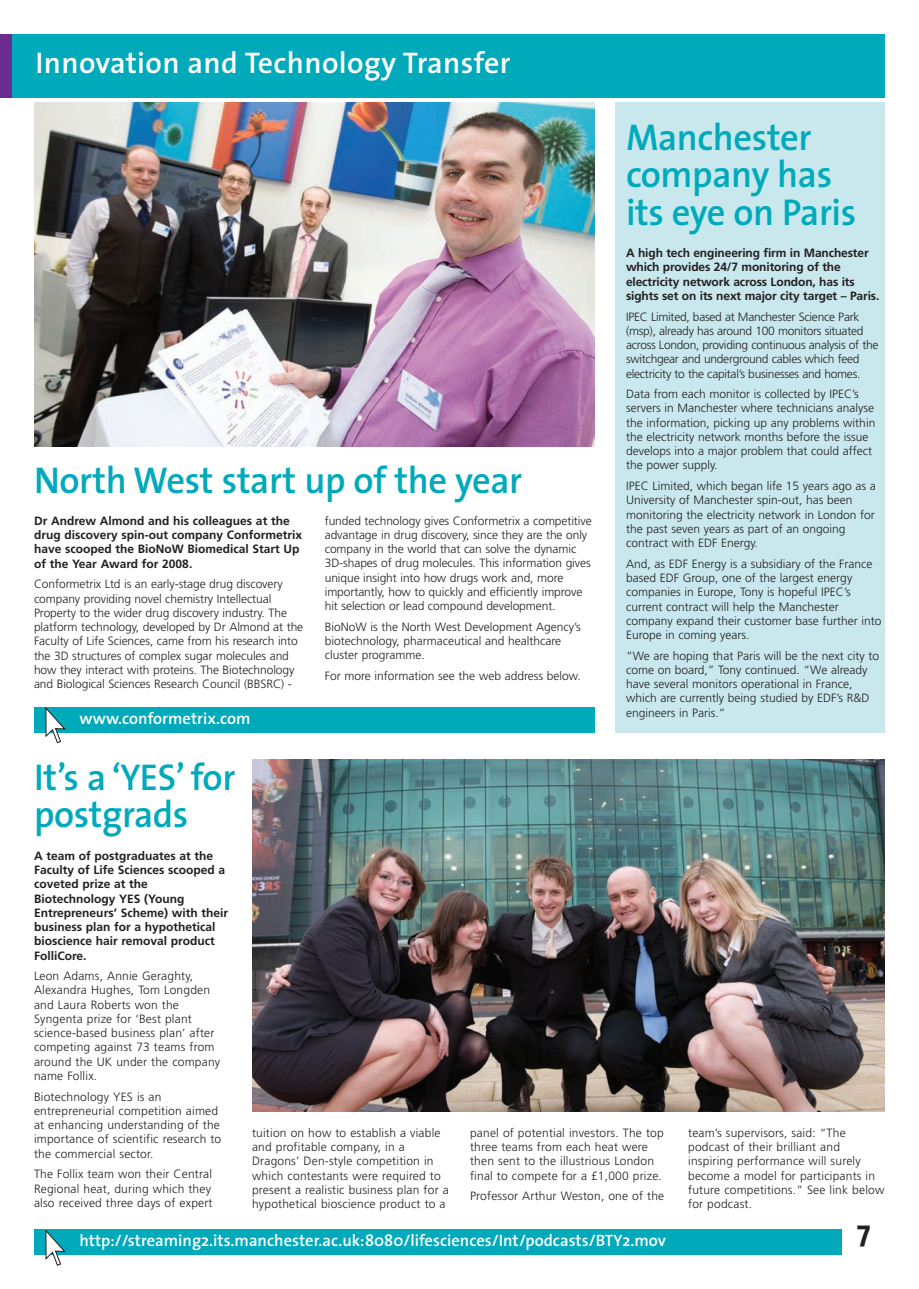
<style>
.page{position:relative;width:919px;height:1289px;background:#fff}
.page>*{position:absolute;margin:0;border:0;box-sizing:border-box;transform-origin:0 0}
.t1{font:600 37.5px/37.5px "The Sans";letter-spacing:-.01em;color:#0ab}
.t2{font:600 30px "The Sans";letter-spacing:.01em;color:#fff}
.t3{font:700 30px "The Sans";color:#231f20}
.t4{font:600 16.5px "The Sans";color:#fff}
.t5{font:300 12px/14.2px "Frutiger";color:#231f20}
.t6{font:700 12px/14.2px "Frutiger";color:#231f20}
.t7{font:300 12px/14.2px "Frutiger";letter-spacing:-.02em;color:#231f20}
</style>
<div class="page">
<img style="left:34px;top:102px;width:560px;height:344px">
<div style="left:615px;top:102px;width:269px;height:630px;background:#c8e8ed"></div>
<div style="left:34px;top:1229px;width:850px;height:25px;background:#0ab"></div>
<svg style="left:46px;top:1230px;width:19px;height:35px"></svg>
<div style="left:0;top:34px;width:13px;height:64px;background:#6a2c91"></div>
<div style="left:13px;top:34px;width:871px;height:64px;background:#0ab"></div>
<div style="left:842px;top:1212px;width:42px;height:42px;background:#fff"></div>
<div style="left:34px;top:707px;width:560px;height:25px;background:#0ab"></div>
<svg style="left:46px;top:707px;width:19px;height:36px"></svg>
<img style="left:253px;top:759px;width:631px;height:352px">
<h2 class="t2" style="left:36px;top:52px;width:476px">Innovation and Technology Transfer</h2>
<h1 class="t1" style="left:34px;top:465px;width:489px">North West start up of the year</h1>
<p class="t6" style="left:34px;top:514px;width:270px">Dr Andrew Almond and his colleagues at the drug discovery spin-out company Conformetrix have scooped the BioNoW Biomedical Start Up of the Year Award for 2008.</p>
<p class="t5" style="left:34px;top:578px;width:271px">Conformetrix Ltd is an early-stage drug discovery company providing novel chemistry Intellectual Property to the wider drug discovery industry. The platform technology, developed by Dr Almond at the Faculty of Life Sciences, came from his research into the 3D structures of complex sugar molecules and how they interact with proteins. The Biotechnology and Biological Sciences Research Council (BBSRC) -</p>
<h3 class="t4" style="left:80px;top:712px;width:172px">www.conformetrix.com</h3>
<h1 class="t1" style="left:34px;top:761px;width:203px">It’s a ‘YES’ for postgrads</h1>
<p class="t5" style="left:325px;top:514px;width:268px">funded technology gives Conformetrix a competitive advantage in drug discovery, since they are the only company in the world that can solve the dynamic 3D-shapes of drug molecules. This information gives unique insight into how drugs work and, more importantly, how to quickly and efficiently improve hit selection or lead compound development.</p>
<p class="t5" style="left:325px;top:620px;width:257px">BioNoW is the North West Development Agency’s biotechnology, pharmaceutical and healthcare cluster programme.</p>
<p class="t5" style="left:325px;top:669px;width:257px">For more information see the web address below.</p>
<h1 class="t1" style="left:626px;top:122px;width:232px">Manchester company has its eye on Paris</h1>
<p class="t6" style="left:626px;top:247px;width:255px">A high tech engineering firm in Manchester which provides 24/7 monitoring of the electricity network across London, has its sights set on its next major city target – Paris.</p>
<p class="t7" style="left:626px;top:310px;width:254px">IPEC Limited, based at Manchester Science Park (msp), already has around 100 monitors situated across London, providing continuous analysis of the switchgear and underground cables which feed electricity to the capital’s businesses and homes.</p>
<p class="t5" style="left:626px;top:388px;width:251px">Data from each monitor is collected by IPEC’s servers in Manchester where technicians analyse the information, picking up any problems within the electricity network months before the issue develops into a major problem that could affect the power supply.</p>
<p class="t5" style="left:626px;top:480px;width:251px">IPEC Limited, which began life 15 years ago as a University of Manchester spin-out, has been monitoring the electricity network in London for the past seven years as part of an ongoing contract with EDF Energy.</p>
<p class="t5" style="left:626px;top:557px;width:257px">And, as EDF Energy is a subsidiary of the France based EDF Group, one of the largest energy companies in Europe, Tony is hopeful IPEC’s current contract will help the Manchester company expand their customer base further into Europe in coming years.</p>
<p class="t5" style="left:626px;top:649px;width:254px">“We are hoping that Paris will be the next city to come on board,” Tony continued. “We already have several monitors operational in France, which are currently being studied by EDF’s R&amp;D engineers in Paris.”</p>
<p class="t6" style="left:34px;top:849px;width:195px">A team of postgraduates at the<br>Faculty of Life Sciences scooped a coveted prize at the<br>Biotechnology YES (Young<br>Entrepreneurs’ Scheme) with their business plan for a hypothetical bioscience hair removal product<br>FolliCore.</p>
<p class="t5" style="left:34px;top:969px;width:188px">Leon Adams, Annie Geraghty,<br>Alexandra Hughes, Tom Longden and Laura Roberts won the<br>Syngenta prize for ‘Best plant science-based business plan’ after competing against 73 teams from around the UK under the company name Follix.</p>
<p class="t5" style="left:34px;top:1090px;width:189px">Biotechnology YES is an entrepreneurial competition aimed at enhancing understanding of the importance of scientific research to the commercial sector.</p>
<p class="t5" style="left:34px;top:1167px;width:180px">The Follix team won their Central<br>Regional heat, during which they also received three days of expert</p>
<p class="t5" style="left:252px;top:1126px;width:198px">tuition on how to establish a viable and profitable company, in a Dragons’ Den-style competition in which contestants were required to present a realistic business plan for a hypothetical bioscience product to a</p>
<p class="t5" style="left:470px;top:1126px;width:195px">panel of potential investors. The top three teams from each heat were then sent to the illustrious London final to compete for a £1,000 prize.</p>
<p class="t5" style="left:470px;top:1189px;width:196px">Professor Arthur Weston, one of the</p>
<h3 class="t4" style="left:80px;top:1234px;width:587px">http://streaming2.its.manchester.ac.uk:8080/lifesciences/Int/podcasts/BTY2.mov</h3>
<p class="t5" style="left:688px;top:1126px;width:198px">team’s supervisors, said: “The podcast of their brilliant and inspiring performance will surely become a model for participants in future competitions.” See link below for podcast.</p>
<h2 class="t3" style="left:856px;top:1219px;width:15px">7</h2>
</div>
